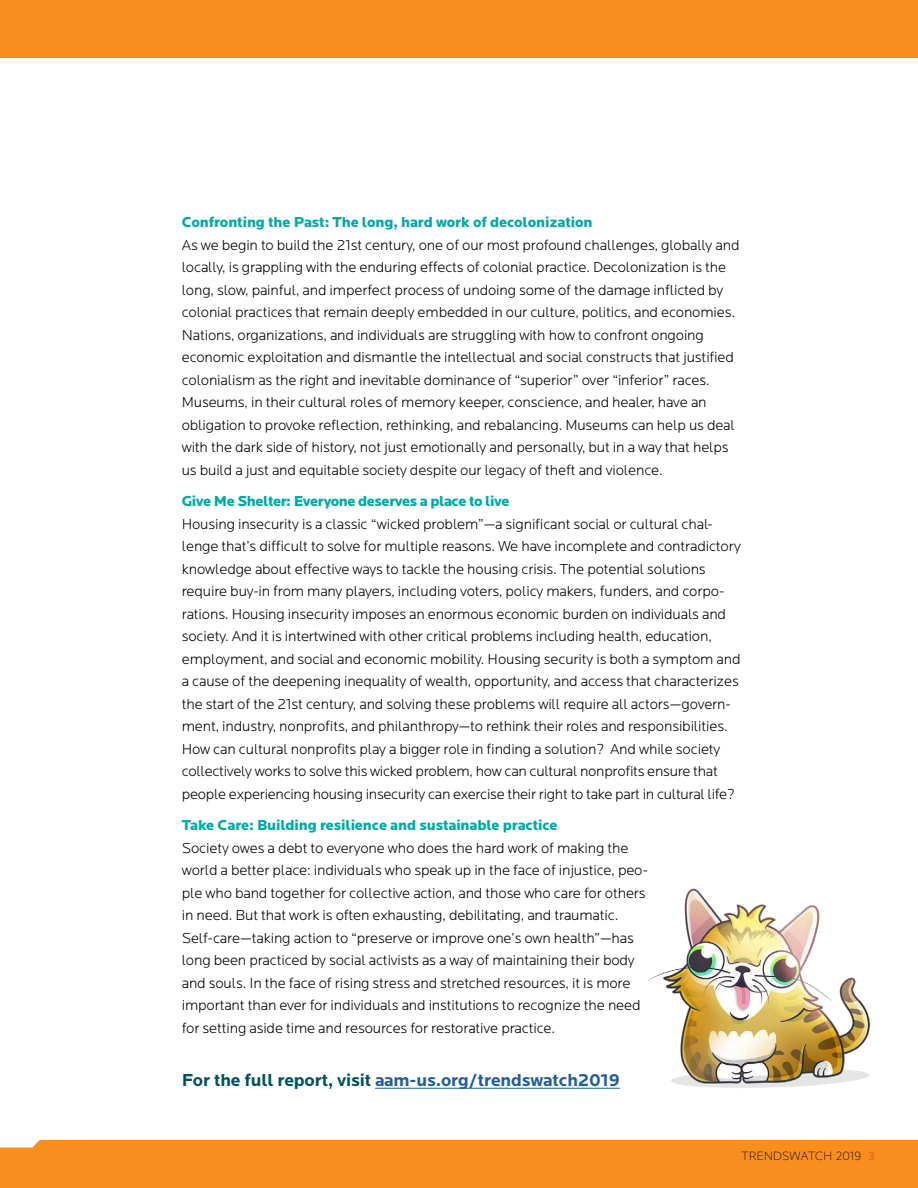
<style>
.page{position:relative;width:918px;height:1188px;background:#fff}
.page>*{position:absolute;margin:0;border:0;box-sizing:border-box;transform-origin:0 0}
.t1{font:700 18px "Locator";letter-spacing:-.01em;color:#215e9e}
.t2{font:300 15px/22.5px "Locator";letter-spacing:-.01em;color:#000}
.t3{font:900 15px "Locator";letter-spacing:-.01em;color:#00aaa6}
.t4{font:900 15px "Locator";letter-spacing:-.03em;color:#00aaa6}
.t5{font:300 12px "Realist";letter-spacing:.035em;color:#000}
.s1{color:#00535e}
.s2{font-weight:700;color:#e86d1f}
</style>
<div class="page">
<div style="left:0;top:0;width:918px;height:58px;background:#f78e1e"></div>
<div style="left:0;top:1140px;width:918px;height:48px;background:#f78e1e"></div>
<img style="left:648px;top:888px;width:223px;height:200px">
<hr style="left:375px;top:1088px;width:245px;height:1px;background:#215e9e">
<p class="t3" style="left:182px;top:213px;width:412px">Confronting the Past: The long, hard work of decolonization</p>
<p class="t2" style="left:182px;top:234px;width:559px">As we begin to build the 21st century, one of our most profound challenges, globally and locally, is grappling with the enduring effects of colonial practice. Decolonization is the long, slow, painful, and imperfect process of undoing some of the damage inflicted by colonial practices that remain deeply embedded in our culture, politics, and economies.<br>Nations, organizations, and individuals are struggling with how to confront ongoing economic exploitation and dismantle the intellectual and social constructs that justified colonialism as the right and inevitable dominance of “superior” over “inferior” races.<br>Museums, in their cultural roles of memory keeper, conscience, and healer, have an obligation to provoke reflection, rethinking, and rebalancing. Museums can help us deal with the dark side of history, not just emotionally and personally, but in a way that helps us build a just and equitable society despite our legacy of theft and violence.</p>
<p class="t4" style="left:182px;top:492px;width:329px">Give Me Shelter: Everyone deserves a place to live</p>
<p class="t2" style="left:182px;top:513px;width:561px">Housing insecurity is a classic “wicked problem”—a significant social or cultural chal&shy;lenge that’s difficult to solve for multiple reasons. We have incomplete and contradictory knowledge about effective ways to tackle the housing crisis. The potential solutions require buy-in from many players, including voters, policy makers, funders, and corpo&shy;rations. Housing insecurity imposes an enormous economic burden on individuals and society. And it is intertwined with other critical problems including health, education, employment, and social and economic mobility. Housing security is both a symptom and a cause of the deepening inequality of wealth, opportunity, and access that characterizes the start of the 21st century, and solving these problems will require all actors—govern&shy;ment, industry, nonprofits, and philanthropy—to rethink their roles and responsibilities.<br>How can cultural nonprofits play a bigger role in finding a solution? And while society collectively works to solve this wicked problem, how can cultural nonprofits ensure that people experiencing housing insecurity can exercise their right to take part in cultural life?</p>
<p class="t3" style="left:182px;top:816px;width:377px">Take Care: Building resilience and sustainable practice</p>
<p class="t2" style="left:182px;top:837px;width:468px">Society owes a debt to everyone who does the hard work of making the world a better place: individuals who speak up in the face of injustice, peo&shy;ple who band together for collective action, and those who care for others in need. But that work is often exhausting, debilitating, and traumatic.<br>Self-care—taking action to “preserve or improve one’s own health”—has long been practiced by social activists as a way of maintaining their body and souls. In the face of rising stress and stretched resources, it is more important than ever for individuals and institutions to recognize the need for setting aside time and resources for restorative practice.</p>
<p class="t1" style="left:182px;top:1070px;width:440px"><span class="s1">For the full report, visit</span> aam-us.org/trendswatch2019</p>
<p class="t5" style="left:741px;top:1148px;width:135px">TRENDSWATCH 2019 <span class="s2">3</span></p>
</div>
